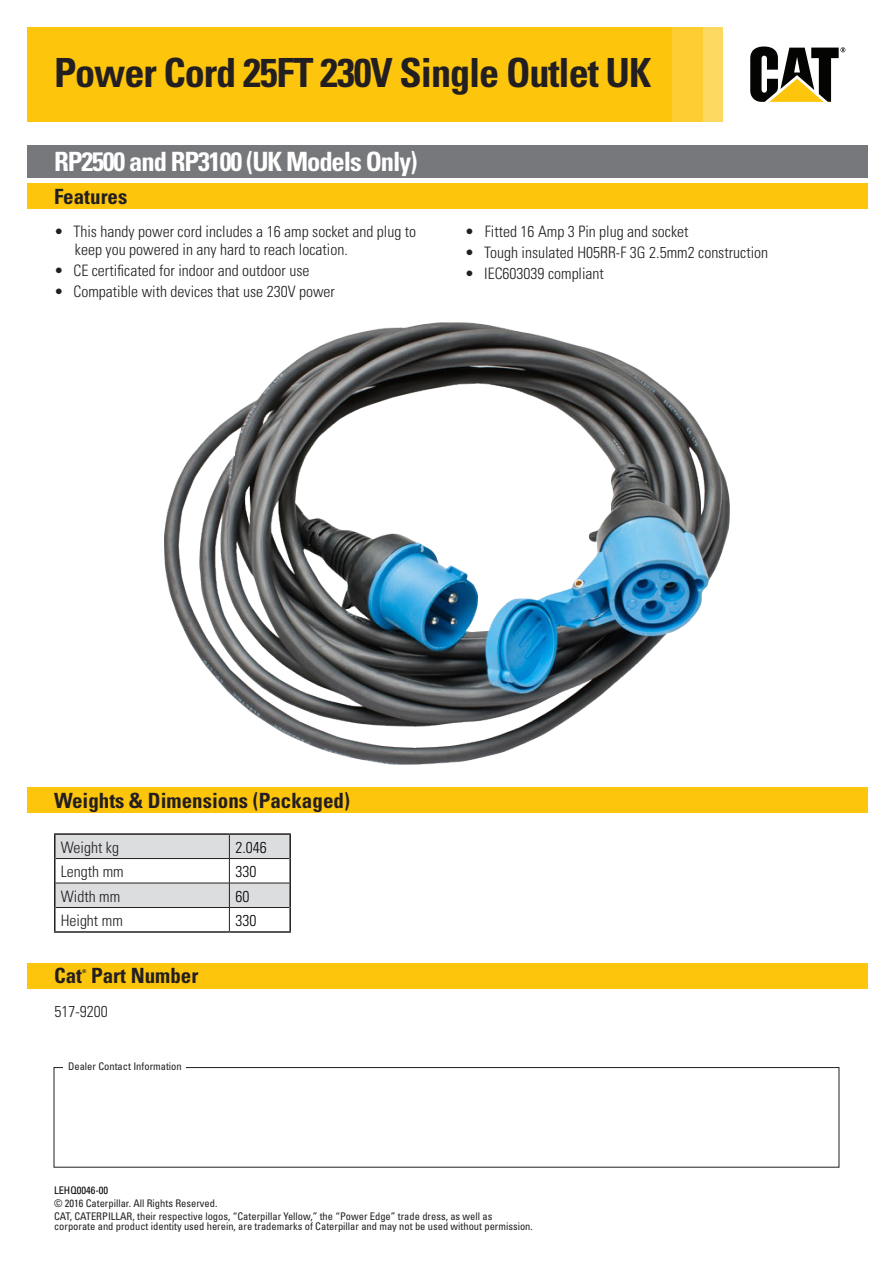
<style>
.page{position:relative;width:893px;height:1263px;background:#fff}
.page>*{position:absolute;margin:0;border:0;box-sizing:border-box;transform-origin:0 0}
.t1{font:700 condensed 40.2px "Univers";letter-spacing:-.025em;color:#231f20}
.t2{font:700 condensed 26.55px "Univers";letter-spacing:-.04em;color:#fff}
.t3{font:700 condensed 21px "Univers";color:#231f20}
.t4{font:300 condensed 15.75px/18px "Univers";color:#231f20}
.t5{font:300 condensed 15.75px "Univers";color:#040503}
.t6{font:condensed 10.5px/10.5px "Univers";color:#231f20}
.t7{font:condensed 10.5px "Univers";color:#040503}
.t8{font:700 condensed 5.25px "Univers";color:#231f20}
</style>
<div class="page">
<div style="left:27px;top:145px;width:841px;height:32px;background:#76787b"></div>
<div style="left:27px;top:184px;width:841px;height:25px;background:#fec50d"></div>
<svg style="left:750px;top:46px;width:95px;height:56px"></svg>
<div style="left:27px;top:27px;width:645px;height:94px;background:#fec50d"></div>
<div style="left:672px;top:27px;width:31px;height:94px;background:#fecd32"></div>
<div style="left:703px;top:27px;width:20px;height:94px;background:#fed962"></div>
<div style="left:27px;top:788px;width:841px;height:25px;background:#fec50d"></div>
<hr style="left:54px;top:833px;width:175px;height:2px;background:#231f20">
<hr style="left:54px;top:835px;width:2px;height:23px;background:#231f20">
<hr style="left:229px;top:833px;width:62px;height:2px;background:#231f20">
<hr style="left:289px;top:835px;width:2px;height:23px;background:#231f20">
<hr style="left:54px;top:858px;width:2px;height:25px;background:#231f20">
<hr style="left:289px;top:858px;width:2px;height:25px;background:#231f20">
<hr style="left:54px;top:883px;width:2px;height:24px;background:#231f20">
<hr style="left:289px;top:883px;width:2px;height:24px;background:#231f20">
<hr style="left:54px;top:907px;width:2px;height:24px;background:#231f20">
<hr style="left:289px;top:907px;width:2px;height:24px;background:#231f20">
<hr style="left:54px;top:931px;width:175px;height:2px;background:#231f20">
<hr style="left:229px;top:931px;width:62px;height:2px;background:#231f20">
<svg style="left:55px;top:834px;width:235px;height:97px"></svg>
<div style="left:27px;top:963px;width:841px;height:25px;background:#fec50d"></div>
<div style="left:54px;top:1067px;width:785px;height:100px;border:1px solid #231f20"></div>
<div style="left:64px;top:1062px;width:122px;height:11px;background:#fff"></div>
<img style="left:164px;top:322px;width:566px;height:443px">
<p class="t1" style="left:54px;top:48px;width:599px">Power Cord 25FT 230V Single Outlet UK</p>
<p class="t2" style="left:54px;top:145px;width:365px">RP2500 and RP3100 (UK Models Only)</p>
<p class="t3" style="left:54px;top:183px;width:75px">Features</p>
<p class="t4" style="left:75px;top:223px;width:343px;text-indent:-21px">• This handy power cord includes a 16 amp socket and plug to keep you powered in any hard to reach location.</p>
<p class="t4" style="left:54px;top:262px;width:257px">• CE certificated for indoor and outdoor use</p>
<p class="t4" style="left:54px;top:283px;width:282px">• Compatible with devices that use 230V power</p>
<p class="t4" style="left:465px;top:223px;width:225px">• Fitted 16 Amp 3 Pin plug and socket</p>
<p class="t4" style="left:465px;top:244px;width:305px">• Tough insulated H05RR-F 3G 2.5mm2 construction</p>
<p class="t4" style="left:465px;top:265px;width:141px">• IEC603039 compliant</p>
<p class="t3" style="left:54px;top:787px;width:297px">Weights &amp; Dimensions (Packaged)</p>
<p class="t4" style="left:61px;top:838px;width:60px">Weight kg</p>
<p class="t5" style="left:235px;top:837px;width:33px">2.046</p>
<p class="t4" style="left:61px;top:862px;width:64px">Length mm</p>
<p class="t5" style="left:235px;top:862px;width:22px">330</p>
<p class="t4" style="left:61px;top:887px;width:61px">Width mm</p>
<p class="t5" style="left:235px;top:886px;width:15px">60</p>
<p class="t4" style="left:61px;top:911px;width:64px">Height mm</p>
<p class="t5" style="left:235px;top:911px;width:22px">330</p>
<p class="t3" style="left:54px;top:963px;width:146px">Cat Part Number</p>
<p class="t8" style="left:82px;top:967px;width:6px">®</p>
<p class="t4" style="left:55px;top:1003px;width:55px">517-9200</p>
<p class="t6" style="left:68px;top:1061px;width:115px">Dealer Contact Information</p>
<p class="t7" style="left:54px;top:1184px;width:56px">LEHQ0046-00</p>
<p class="t6" style="left:54px;top:1198px;width:165px">© 2016 Caterpillar. All Rights Reserved.</p>
<p class="t6" style="left:54px;top:1210px;width:480px">CAT, CATERPILLAR, their respective logos, “Caterpillar Yellow,” the “Power Edge” trade dress, as well as corporate and product identity used herein, are trademarks of Caterpillar and may not be used without permission.</p>
</div>
